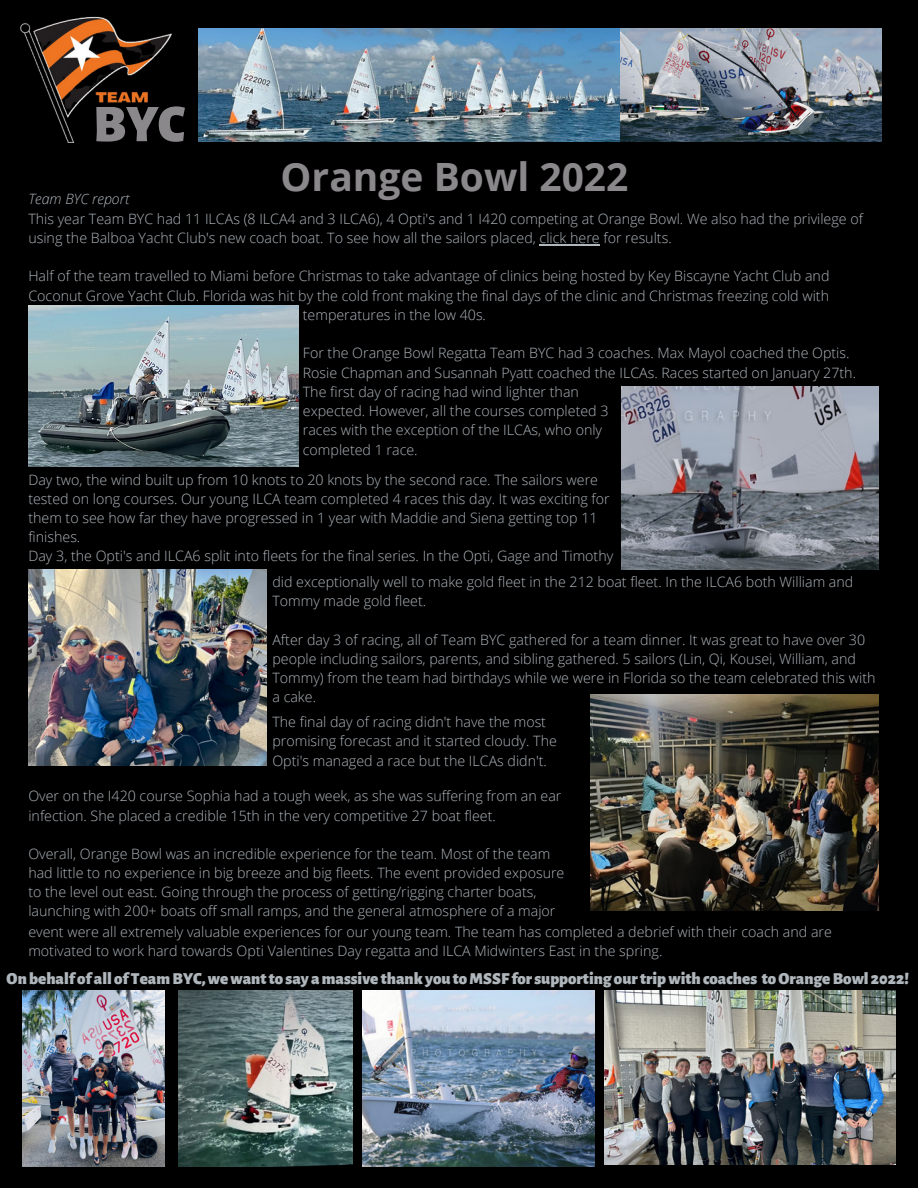
<style>
.page{position:relative;width:918px;height:1188px;background:#000}
.page>*{position:absolute;margin:0;border:0;box-sizing:border-box;transform-origin:0 0}
.t1{font:900 52.95px "Alegreya Sans";color:#8b888b}
.t2{font:700 39px "Open Sans";color:#8b888b}
.t3{font:900 16.95px "Alegreya Sans";color:#afb6bc}
.t4{font:300 14.25px/19.2px "Open Sans";color:#afb6bc}
.t5{font:italic 300 14.25px "Open Sans";color:#afb6bc}
</style>
<div class="page">
<img style="left:20px;top:16px;width:152px;height:127px">
<div style="left:92px;top:105px;width:95px;height:43px;background:#000"></div>
<img style="left:621px;top:387px;width:258px;height:183px">
<img style="left:28px;top:570px;width:239px;height:195px">
<img style="left:178px;top:990px;width:174px;height:177px">
<img style="left:363px;top:990px;width:232px;height:177px">
<img style="left:22px;top:990px;width:143px;height:177px">
<img style="left:604px;top:990px;width:292px;height:174px">
<img style="left:198px;top:28px;width:683px;height:114px">
<img style="left:28px;top:306px;width:270px;height:161px">
<img style="left:591px;top:695px;width:288px;height:216px">
<hr style="left:540px;top:244px;width:60px;height:1px;background:#afb6bc">
<h1 class="t1" style="left:93px;top:99px;width:93px">BYC</h1>
<p class="t5" style="left:28px;top:189px;width:102px">Team BYC report</p>
<h2 class="t2" style="left:281px;top:149px;width:349px">Orange Bowl 2022</h2>
<p class="t4" style="left:28px;top:209px;width:836px">This year Team BYC had 11 ILCAs (8 ILCA4 and 3 ILCA6), 4 Opti's and 1 I420 competing at Orange Bowl. We also had the privilege of using the Balboa Yacht Club's new coach boat. To see how all the sailors placed, click here for results.</p>
<p class="t4" style="left:28px;top:266px;width:803px">Half of the team travelled to Miami before Christmas to take advantage of clinics being hosted by Key Biscayne Yacht Club and</p>
<p class="t4" style="left:28px;top:285px;width:802px">Coconut Grove Yacht Club. Florida was hit by the cold front making the final days of the clinic and Christmas freezing cold with</p>
<p class="t4" style="left:303px;top:305px;width:185px">temperatures in the low 40s.</p>
<p class="t4" style="left:303px;top:343px;width:555px">For the Orange Bowl Regatta Team BYC had 3 coaches. Max Mayol coached the Optis.<br>Rosie Chapman and Susannah Pyatt coached the ILCAs. Races started on January 27th.</p>
<p class="t4" style="left:303px;top:382px;width:307px">The first day of racing had wind lighter than expected. However, all the courses completed 3 races with the exception of the ILCAs, who only completed 1 race.</p>
<p class="t4" style="left:28px;top:470px;width:586px">Day two, the wind built up from 10 knots to 20 knots by the second race. The sailors were tested on long courses. Our young ILCA team completed 4 races this day. It was exciting for them to see how far they have progressed in 1 year with Maddie and Siena getting top 11 finishes.<br>Day 3, the Opti's and ILCA6 split into fleets for the final series. In the Opti, Gage and Timothy</p>
<p class="t4" style="left:272px;top:572px;width:582px">did exceptionally well to make gold fleet in the 212 boat fleet. In the ILCA6 both William and<br>Tommy made gold fleet.</p>
<p class="t4" style="left:272px;top:630px;width:605px">After day 3 of racing, all of Team BYC gathered for a team dinner. It was great to have over 30 people including sailors, parents, and sibling gathered. 5 sailors (Lin, Qi, Kousei, William, and Tommy) from the team had birthdays while we were in Florida so the team celebrated this with a cake.</p>
<p class="t4" style="left:272px;top:712px;width:286px">The final day of racing didn't have the most promising forecast and it started cloudy. The<br>Opti's managed a race but the ILCAs didn't.</p>
<p class="t4" style="left:28px;top:786px;width:535px">Over on the I420 course Sophia had a tough week, as she was suffering from an ear infection. She placed a credible 15th in the very competitive 27 boat fleet.</p>
<p class="t4" style="left:28px;top:844px;width:538px">Overall, Orange Bowl was an incredible experience for the team. Most of the team had little to no experience in big breeze and big fleets. The event provided exposure to the level out east. Going through the process of getting/rigging charter boats, launching with 200+ boats off small ramps, and the general atmosphere of a major</p>
<p class="t4" style="left:28px;top:922px;width:805px">event were all extremely valuable experiences for our young team. The team has completed a debrief with their coach and are motivated to work hard towards Opti Valentines Day regatta and ILCA Midwinters East in the spring.</p>
<p class="t3" style="left:7px;top:971px;width:904px">Onbehalf of all of TeamBYC,wewantto say amassive thankyou to MSSF for supporting ourtripwithcoaches toOrangeBowl 2022!</p>
</div>
